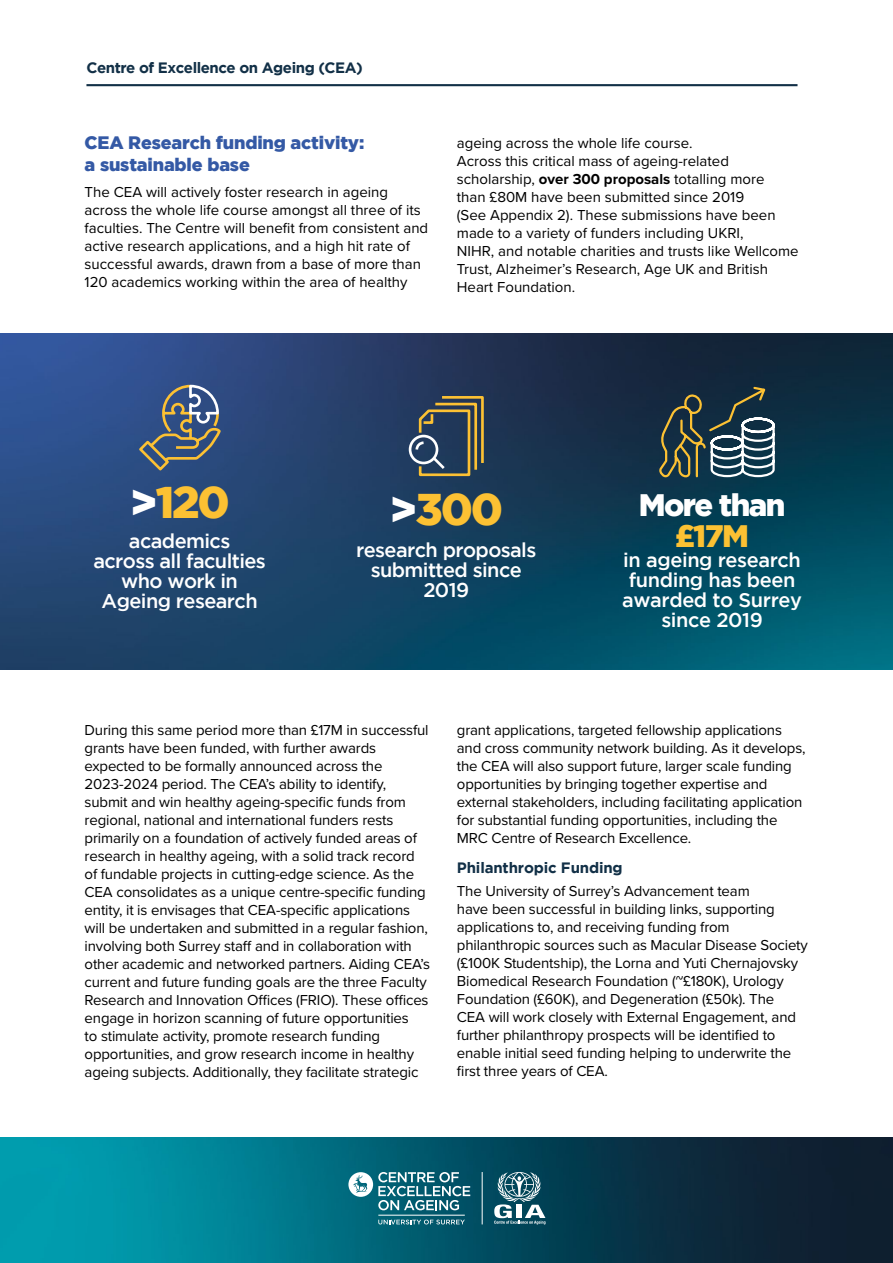
<style>
.page{position:relative;width:893px;height:1263px;background:#fff}
.page>*{position:absolute;margin:0;border:0;box-sizing:border-box;transform-origin:0 0}
.t1{font:900 44.25px "Gotham";letter-spacing:-.05em;color:#fcc133}
.t2{font:900 31.05px/31px "Gotham";letter-spacing:-.05em;color:#fff;text-align:center}
.t3{font:500 19.95px/20px "Gotham";letter-spacing:-.03em;color:#fff;text-align:center}
.t4{font:900 18px/21.6px "Gotham";letter-spacing:-.01em;color:#3459a5}
.t5{font:15px/18px "Proxima Nova";letter-spacing:-.01em;color:#000}
.t6{font:700 15px "Gotham";letter-spacing:-.03em;color:#123047}
.t7{font:700 15px "Gotham";letter-spacing:-.01em;color:#123047}
.s1{font-weight:700}
.s2{color:#fff}
.s3{color:#fcc133}
</style>
<div class="page">
<img style="left:0;top:333px;width:893px;height:336px">
<img style="left:0;top:1138px;width:893px;height:125px">
<hr style="left:86px;top:84px;width:711px;height:2px;background:#123047">
<svg style="left:137px;top:383px;width:85px;height:90px;background:#53647e"></svg>
<div style="left:409px;top:435px;width:29px;height:29px;border:3px solid #fff;border-radius:50%"></div>
<svg style="left:414px;top:395px;width:71px;height:82px;background:#525959"></svg>
<svg style="left:658px;top:385px;width:118px;height:97px;background:#3d5155"></svg>
<svg style="left:348px;top:1172px;width:122px;height:38px"></svg>
<svg style="left:378px;top:1219px;width:87px;height:5px"></svg>
<hr style="left:378px;top:1215px;width:87px;height:1px;background:#fff">
<hr style="left:482px;top:1172px;width:1px;height:52px;background:#fff">
<svg style="left:494px;top:1172px;width:51px;height:52px"></svg>
<p class="t6" style="left:86px;top:59px;width:278px">Centre of Excellence on Ageing (CEA)</p>
<p class="t4" style="left:85px;top:132px;width:281px">CEA Research funding activity: a sustainable base</p>
<p class="t5" style="left:85px;top:183px;width:345px">The CEA will actively foster research in ageing across the whole life course amongst all three of its faculties. The Centre will benefit from consistent and active research applications, and a high hit rate of successful awards, drawn from a base of more than 120 academics working within the area of healthy</p>
<p class="t5" style="left:457px;top:133px;width:343px">ageing across the whole life course.<br>Across this critical mass of ageing-related scholarship, <span class="s1">over 300 proposals</span> totalling more<br>than £80M have been submitted since 2019<br>(See Appendix 2). These submissions have been made to a variety of funders including UKRI,<br>NIHR, and notable charities and trusts like Wellcome Trust, Alzheimer’s Research, Age UK and British Heart Foundation.</p>
<p class="t1" style="left:129px;top:476px;width:102px"><span class="s2">&gt;</span>120</p>
<p class="t3" style="left:93px;top:531px;width:174px">academics<br>across all faculties who work in<br>Ageing research</p>
<p class="t1" style="left:389px;top:484px;width:116px"><span class="s2">&gt;</span>300</p>
<p class="t2" style="left:639px;top:488px;width:148px">More than <span class="s3">£17M</span></p>
<p class="t3" style="left:622px;top:549px;width:181px">in ageing research funding has been awarded to Surrey since 2019</p>
<p class="t3" style="left:356px;top:540px;width:182px">research proposals submitted since<br>2019</p>
<p class="t5" style="left:85px;top:720px;width:347px">During this same period more than £17M in successful grants have been funded, with further awards expected to be formally announced across the 2023-2024 period. The CEA’s ability to identify, submit and win healthy ageing-specific funds from regional, national and international funders rests primarily on a foundation of actively funded areas of research in healthy ageing, with a solid track record of fundable projects in cutting-edge science. As the CEA consolidates as a unique centre-specific funding entity, it is envisages that CEA-specific applications will be undertaken and submitted in a regular fashion, involving both Surrey staff and in collaboration with other academic and networked partners. Aiding CEA’s current and future funding goals are the three Faculty Research and Innovation Offices (FRIO). These offices engage in horizon scanning of future opportunities<br>to stimulate activity, promote research funding opportunities, and grow research income in healthy ageing subjects. Additionally, they facilitate strategic</p>
<p class="t5" style="left:457px;top:720px;width:350px">grant applications, targeted fellowship applications and cross community network building. As it develops, the CEA will also support future, larger scale funding opportunities by bringing together expertise and external stakeholders, including facilitating application for substantial funding opportunities, including the MRC Centre of Research Excellence.</p>
<p class="t7" style="left:457px;top:859px;width:167px">Philanthropic Funding</p>
<p class="t5" style="left:457px;top:881px;width:352px">The University of Surrey’s Advancement team<br>have been successful in building links, supporting applications to, and receiving funding from philanthropic sources such as Macular Disease Society (£100K Studentship), the Lorna and Yuti Chernajovsky Biomedical Research Foundation (~£180K), Urology Foundation (£60K), and Degeneration (£50k). The<br>CEA will work closely with External Engagement, and further philanthropy prospects will be identified to enable initial seed funding helping to underwrite the first three years of CEA.</p>
</div>
